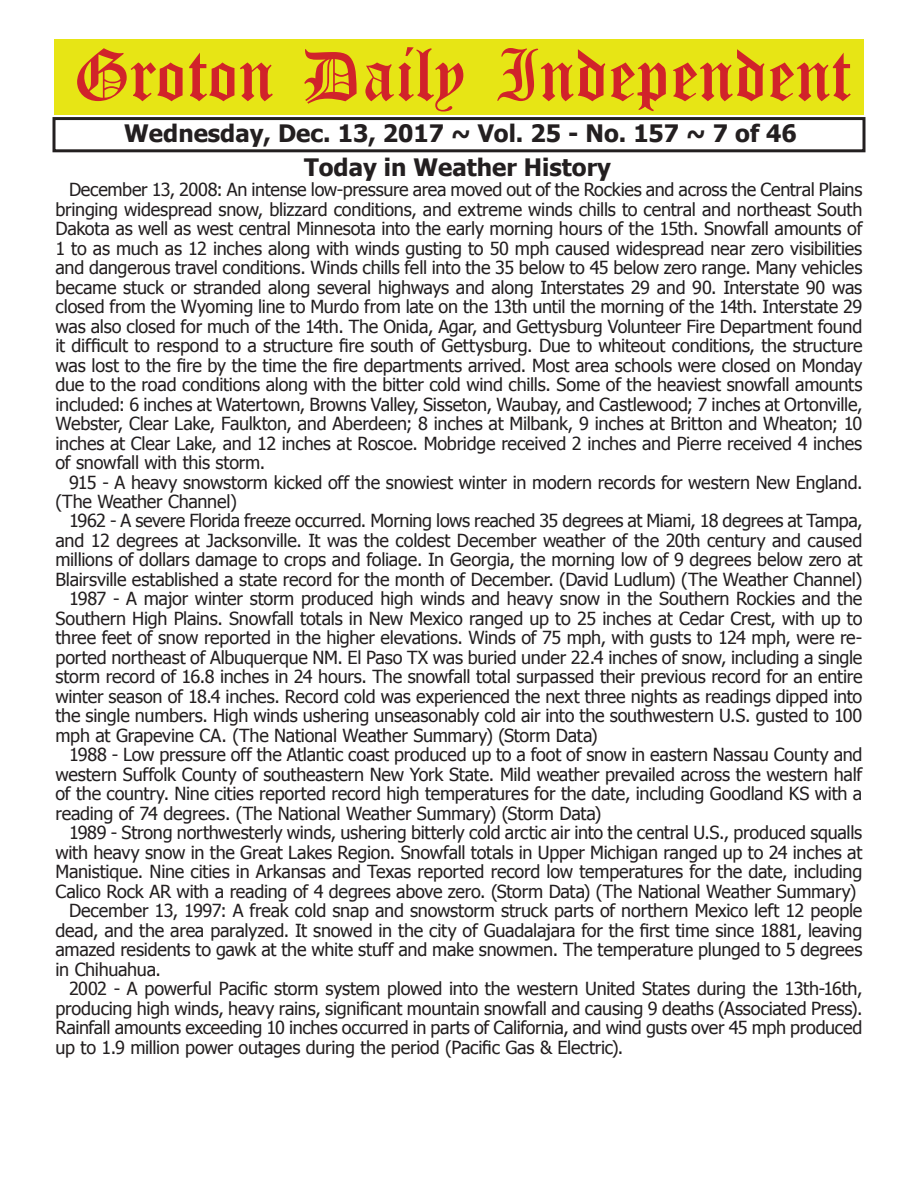
<style>
.page{position:relative;width:918px;height:1188px;background:#fff}
.page>*{position:absolute;margin:0;border:0;box-sizing:border-box;transform-origin:0 0}
.t1{font:54px "Old English Five";color:#d1232a}
.t2{font:700 24px "Tahoma";color:#231f20}
.t3{font:18px/19.5px "Tahoma";letter-spacing:-.015em;color:#231f20;text-align:justify}
</style>
<div class="page">
<div style="left:52px;top:117px;width:814px;height:35px;border:3px solid #231f20"></div>
<div style="left:54px;top:40px;width:810px;height:75px;background:#e7e515"></div>
<h1 class="t1" style="left:73px;top:50px;width:779px">Groton Daily Independent</h1>
<h2 class="t2" style="left:124px;top:116px;width:674px">Wednesday, Dec. 13, 2017 ~ Vol. 25 - No. 157 ~ 7 of 46</h2>
<h2 class="t2" style="left:304px;top:151px;width:308px">Today in Weather History</h2>
<p class="t3" style="left:56px;top:179px;width:809px;text-indent:14px">December 13, 2008: An intense low-pressure area moved out of the Rockies and across the Central Plains bringing widespread snow, blizzard conditions, and extreme winds chills to central and northeast South Dakota as well as west central Minnesota into the early morning hours of the 15th. Snowfall amounts of 1 to as much as 12 inches along with winds gusting to 50 mph caused widespread near zero visibilities and dangerous travel conditions. Winds chills fell into the 35 below to 45 below zero range. Many vehicles became stuck or stranded along several highways and along Interstates 29 and 90. Interstate 90 was closed from the Wyoming line to Murdo from late on the 13th until the morning of the 14th. Interstate 29 was also closed for much of the 14th. The Onida, Agar, and Gettysburg Volunteer Fire Department found it difficult to respond to a structure fire south of Gettysburg. Due to whiteout conditions, the structure was lost to the fire by the time the fire departments arrived. Most area schools were closed on Monday due to the road conditions along with the bitter cold wind chills. Some of the heaviest snowfall amounts included: 6 inches at Watertown, Browns Valley, Sisseton, Waubay, and Castlewood; 7 inches at Ortonville, Webster, Clear Lake, Faulkton, and Aberdeen; 8 inches at Milbank, 9 inches at Britton and Wheaton; 10 inches at Clear Lake, and 12 inches at Roscoe. Mobridge received 2 inches and Pierre received 4 inches of snowfall with this storm.</p>
<p class="t3" style="left:56px;top:471px;width:809px;text-indent:14px">915 - A heavy snowstorm kicked off the snowiest winter in modern records for western New England. (The Weather Channel)</p>
<p class="t3" style="left:69px;top:510px;width:795px">1962 - A severe Florida freeze occurred. Morning lows reached 35 degrees at Miami, 18 degrees at Tampa,</p>
<p class="t3" style="left:56px;top:530px;width:808px">and 12 degrees at Jacksonville. It was the coldest December weather of the 20th century and caused</p>
<p class="t3" style="left:56px;top:549px;width:808px">millions of dollars damage to crops and foliage. In Georgia, the morning low of 9 degrees below zero at</p>
<p class="t3" style="left:56px;top:569px;width:808px">Blairsville established a state record for the month of December. (David Ludlum) (The Weather Channel)</p>
<p class="t3" style="left:69px;top:588px;width:795px">1987 - A major winter storm produced high winds and heavy snow in the Southern Rockies and the</p>
<p class="t3" style="left:56px;top:608px;width:809px">Southern High Plains. Snowfall totals in New Mexico ranged up to 25 inches at Cedar Crest, with up to</p>
<p class="t3" style="left:56px;top:627px;width:808px">three feet of snow reported in the higher elevations. Winds of 75 mph, with gusts to 124 mph, were re-</p>
<p class="t3" style="left:56px;top:647px;width:808px">ported northeast of Albuquerque NM. El Paso TX was buried under 22.4 inches of snow, including a single</p>
<p class="t3" style="left:56px;top:666px;width:809px">storm record of 16.8 inches in 24 hours. The snowfall total surpassed their previous record for an entire</p>
<p class="t3" style="left:56px;top:686px;width:808px">winter season of 18.4 inches. Record cold was experienced the next three nights as readings dipped into</p>
<p class="t3" style="left:56px;top:705px;width:808px">the single numbers. High winds ushering unseasonably cold air into the southwestern U.S. gusted to 100</p>
<p class="t3" style="left:56px;top:725px;width:544px">mph at Grapevine CA. (The National Weather Summary) (Storm Data)</p>
<p class="t3" style="left:69px;top:744px;width:795px">1988 - Low pressure off the Atlantic coast produced up to a foot of snow in eastern Nassau County and</p>
<p class="t3" style="left:56px;top:764px;width:808px">western Suffolk County of southeastern New York State. Mild weather prevailed across the western half</p>
<p class="t3" style="left:56px;top:783px;width:808px">of the country. Nine cities reported record high temperatures for the date, including Goodland KS with a</p>
<p class="t3" style="left:56px;top:803px;width:547px">reading of 74 degrees. (The National Weather Summary) (Storm Data)</p>
<p class="t3" style="left:69px;top:822px;width:795px">1989 - Strong northwesterly winds, ushering bitterly cold arctic air into the central U.S., produced squalls</p>
<p class="t3" style="left:56px;top:842px;width:808px">with heavy snow in the Great Lakes Region. Snowfall totals in Upper Michigan ranged up to 24 inches at</p>
<p class="t3" style="left:56px;top:861px;width:808px">Manistique. Nine cities in Arkansas and Texas reported record low temperatures for the date, including</p>
<p class="t3" style="left:56px;top:881px;width:803px">Calico Rock AR with a reading of 4 degrees above zero. (Storm Data) (The National Weather Summary)</p>
<p class="t3" style="left:69px;top:900px;width:795px">December 13, 1997: A freak cold snap and snowstorm struck parts of northern Mexico left 12 people</p>
<p class="t3" style="left:56px;top:920px;width:808px">dead, and the area paralyzed. It snowed in the city of Guadalajara for the first time since 1881, leaving</p>
<p class="t3" style="left:56px;top:939px;width:808px">amazed residents to gawk at the white stuff and make snowmen. The temperature plunged to 5 degrees</p>
<p class="t3" style="left:56px;top:959px;width:107px">in Chihuahua.</p>
<p class="t3" style="left:69px;top:978px;width:795px">2002 - A powerful Pacific storm system plowed into the western United States during the 13th-16th,</p>
<p class="t3" style="left:56px;top:998px;width:809px">producing high winds, heavy rains, significant mountain snowfall and causing 9 deaths (Associated Press).</p>
<p class="t3" style="left:56px;top:1017px;width:808px">Rainfall amounts exceeding 10 inches occurred in parts of California, and wind gusts over 45 mph produced</p>
<p class="t3" style="left:56px;top:1037px;width:569px">up to 1.9 million power outages during the period (Pacific Gas &amp; Electric).</p>
</div>
